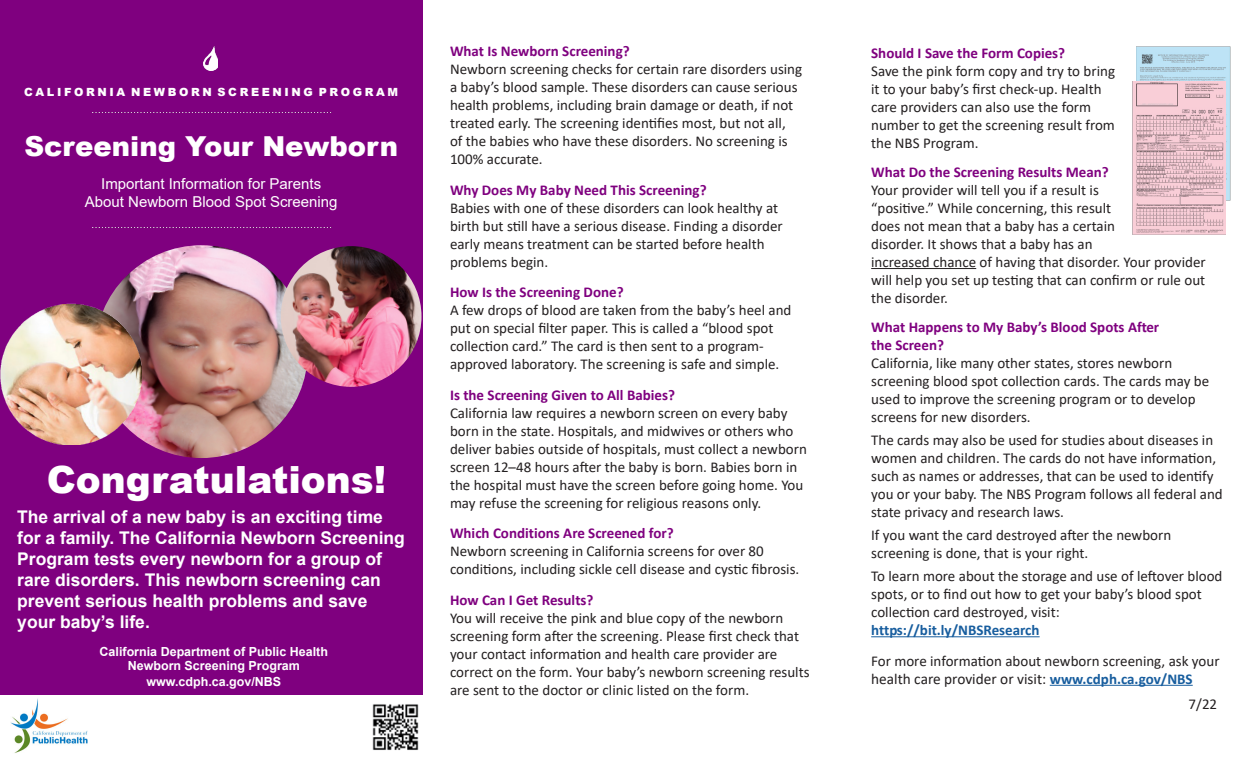
<style>
.page{position:relative;width:1260px;height:765px;background:#fff}
.page>*{position:absolute;margin:0;border:0;box-sizing:border-box;transform-origin:0 0}
.t1{font:900 37.5px "Arial";color:#fff}
.t2{font:900 27.5px "Arial";color:#fff}
.t3{font:700 17.5px/21px "Arial";color:#fff}
.t4{font:15.25px "Calibri";color:#231f20}
.t5{font:15px/18px "Calibri";color:#231f20}
.t6{font:700 15px/18px "Calibri";color:#7f007f}
.t7{font:15px/18px "Arial";color:#fff;text-align:center}
.t8{font:700 12.5px/13.8px "Arial";color:#fff;text-align:center}
.t9{font:900 11.25px "Arial";color:#fff}
.s1{font-weight:700;color:#175d9e}
.s2{font-weight:700;font-size:15px;color:#175d9e}
</style>
<div class="page">
<div style="left:0;top:0;width:422px;height:695px;background:#7f007f"></div>
<img style="left:92px;top:227px;width:240px;height:1px">
<img style="left:372px;top:704px;width:47px;height:46px">
<img style="left:11px;top:698px;width:77px;height:55px">
<img style="left:204px;top:47px;width:14px;height:23px">
<hr style="left:871px;top:268px;width:105px;height:1px;background:#231f20">
<hr style="left:871px;top:636px;width:169px;height:1px;background:#175d9e">
<hr style="left:1050px;top:685px;width:143px;height:1px;background:#175d9e">
<img style="left:1136px;top:46px;width:94px;height:154px">
<img style="left:1133px;top:81px;width:93px;height:153px">
<img style="left:92px;top:112px;width:240px;height:1px">
<img style="left:95px;top:245px;width:213px;height:213px;border-radius:106px">
<img style="left:1px;top:303px;width:141px;height:141px">
<img style="left:281px;top:246px;width:141px;height:141px;border-radius:70px">
<p class="t9" style="left:24px;top:83px;width:376px">C A L I F O R N I A N E W B O R N S C R E E N I N G P R O G R A M</p>
<h1 class="t2" style="left:24px;top:126px;width:375px">Screening Your Newborn</h1>
<h1 class="t7" style="left:85px;top:175px;width:254px">Important Information for Parents<br>About Newborn Blood Spot Screening</h1>
<p class="t1" style="left:47px;top:452px;width:341px">Congratulations!</p>
<p class="t3" style="left:17px;top:506px;width:389px">The arrival of a new baby is an exciting time for a family. The California Newborn Screening Program tests every newborn for a group of rare disorders. This newborn screening can prevent serious health problems and save your baby’s life.</p>
<p class="t8" style="left:100px;top:645px;width:230px">California Department of Public Health<br>Newborn Screening Program</p>
<p class="t8" style="left:146px;top:675px;width:136px">www.cdph.ca.gov/NBS</p>
<h2 class="t6" style="left:450px;top:42px;width:181px">What Is Newborn Screening?</h2>
<p class="t5" style="left:450px;top:60px;width:354px">Newborn screening checks for certain rare disorders using a baby’s blood sample. These disorders can cause serious health problems, including brain damage or death, if not treated early. The screening identifies most, but not all,<br>of the babies who have these disorders. No screening is 100% accurate.</p>
<h2 class="t6" style="left:450px;top:181px;width:258px">Why Does My Baby Need This Screening?</h2>
<p class="t5" style="left:450px;top:198px;width:334px">Babies with one of these disorders can look healthy at birth but still have a serious disease. Finding a disorder early means treatment can be started before health problems begin.</p>
<h2 class="t6" style="left:450px;top:283px;width:175px">How Is the Screening Done?</h2>
<p class="t5" style="left:450px;top:301px;width:343px">A few drops of blood are taken from the baby’s heel and put on special filter paper. This is called a “blood spot collection card.” The card is then sent to a program&shy;approved laboratory. The screening is safe and simple.</p>
<h2 class="t6" style="left:450px;top:386px;width:227px">Is the Screening Given to All Babies?</h2>
<p class="t5" style="left:450px;top:403px;width:358px">California law requires a newborn screen on every baby born in the state. Hospitals, and midwives or others who deliver babies outside of hospitals, must collect a newborn screen 12–48 hours after the baby is born. Babies born in the hospital must have the screen before going home. You may refuse the screening for religious reasons only.</p>
<h2 class="t6" style="left:450px;top:524px;width:225px">Which Conditions Are Screened for?</h2>
<p class="t5" style="left:450px;top:542px;width:351px">Newborn screening in California screens for over 80 conditions, including sickle cell disease and cystic fibrosis.</p>
<h2 class="t6" style="left:450px;top:591px;width:145px">How Can I Get Results?</h2>
<p class="t5" style="left:450px;top:608px;width:361px">You will receive the pink and blue copy of the newborn screening form after the screening. Please first check that your contact information and health care provider are correct on the form. Your baby’s newborn screening results are sent to the doctor or clinic listed on the form.</p>
<h2 class="t6" style="left:871px;top:43px;width:196px">Should I Save the Form Copies?</h2>
<p class="t5" style="left:871px;top:61px;width:245px">Save the pink form copy and try to bring it to your baby’s first check-up. Health care providers can also use the form number to get the screening result from the NBS Program.</p>
<h2 class="t6" style="left:871px;top:163px;width:239px">What Do the Screening Results Mean?</h2>
<p class="t5" style="left:871px;top:180px;width:336px">Your provider will tell you if a result is<br>“positive.” While concerning, this result<br>does not mean that a baby has a certain<br>disorder. It shows that a baby has an<br>increased chance of having that disorder. Your provider will help you set up testing that can confirm or rule out the disorder.</p>
<h2 class="t6" style="left:871px;top:318px;width:290px">What Happens to My Baby’s Blood Spots After the Screen?</h2>
<p class="t5" style="left:871px;top:354px;width:340px">California, like many other states, stores newborn screening blood spot collection cards. The cards may be used to improve the screening program or to develop screens for new disorders.</p>
<p class="t5" style="left:871px;top:431px;width:353px">The cards may also be used for studies about diseases in women and children. The cards do not have information, such as names or addresses, that can be used to identify you or your baby. The NBS Program follows all federal and state privacy and research laws.</p>
<p class="t5" style="left:871px;top:526px;width:302px">If you want the card destroyed after the newborn screening is done, that is your right.</p>
<p class="t5" style="left:871px;top:567px;width:353px">To learn more about the storage and use of leftover blood spots, or to find out how to get your baby’s blood spot collection card destroyed, visit: <span class="s1">https://bit.ly/NBSResearch</span></p>
<p class="t5" style="left:871px;top:651px;width:350px">For more information about newborn screening, ask your</p>
<p class="t4" style="left:871px;top:668px;width:323px">health care provider or visit: <span class="s2">www.cdph.ca.gov/NBS</span></p>
<p class="t5" style="left:1189px;top:694px;width:30px">7/22</p>
</div>
